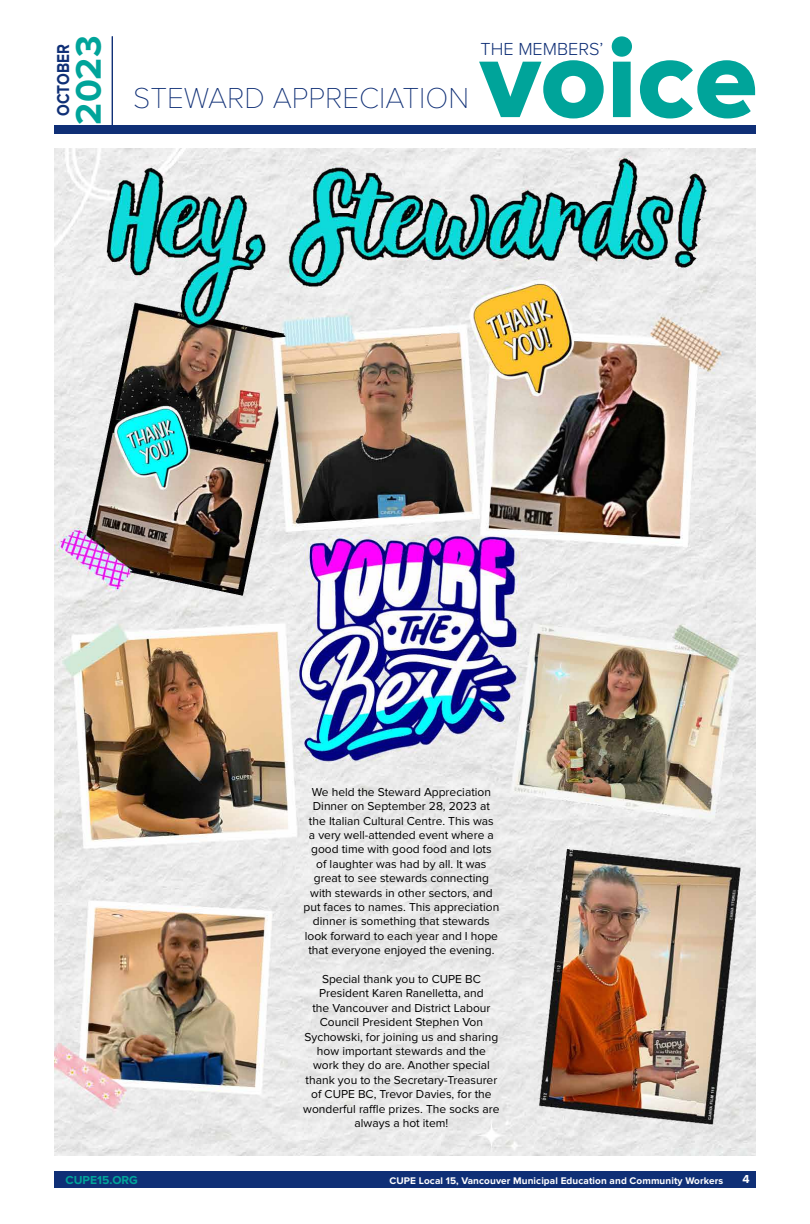
<style>
.page{position:relative;width:810px;height:1224px;background:#fff}
.page>*{position:absolute;margin:0;border:0;box-sizing:border-box;transform-origin:0 0}
.t1{font:114.8px "Proxima Nova A Extrabld";color:#00a49a}
.t2{font:700 36.9px "Proxima Nova A";color:#00a49a}
.t3{font:100 30px "Proxima Nova A";color:#0f2f76}
.t4{font:300 18.1px "Proxima Nova A";color:#0f2f76}
.t5{font:700 17.8px "Proxima Nova A";color:#0f2f76;scale:.86 1}
.t6{font:12px/14.4px "Proxima Nova";color:#000;text-align:center}
.t7{font:700 12px "Proxima Nova";color:#00a49a}
.t8{font:700 12px "Proxima Nova A";color:#fff}
.t9{font:700 10px "Proxima Nova";letter-spacing:.01em;color:#fff}
</style>
<div class="page">
<div style="left:54px;top:1171px;width:702px;height:17px;background:#0f2f76"></div>
<div style="left:54px;top:126px;width:702px;height:8px;background:#0f2f76"></div>
<hr style="left:112px;top:37px;width:1px;height:92px;background:#0f2f76">
<img style="left:54px;top:148px;width:701px;height:1007px">
<h3 class="t5" style="left:53px;top:116px;width:85px;rotate:-90deg">OCTOBER</h3>
<h2 class="t2" style="left:68px;top:125px;width:90px;rotate:-90deg">2023</h2>
<h3 class="t3" style="left:133px;top:82px;width:337px">STEWARD APPRECIATION</h3>
<h1 class="t1" style="left:480px;top:13px;width:279px">voice</h1>
<h3 class="t4" style="left:481px;top:39px;width:124px">THE MEMBERS’</h3>
<p class="t6" style="left:304px;top:785px;width:197px">We held the Steward Appreciation Dinner on September 28, 2023 at the Italian Cultural Centre. This was<br>a very well-attended event where a good time with good food and lots<br>of laughter was had by all. It was great to see stewards connecting with stewards in other sectors, and put faces to names. This appreciation dinner is something that stewards look forward to each year and I hope that everyone enjoyed the evening.</p>
<p class="t6" style="left:303px;top:972px;width:198px">Special thank you to CUPE BC<br>President Karen Ranelletta, and<br>the Vancouver and District Labour<br>Council President Stephen Von<br>Sychowski, for joining us and sharing how important stewards and the work they do are. Another special thank you to the Secretary-Treasurer of CUPE BC, Trevor Davies, for the wonderful raffle prizes. The socks are always a hot item!</p>
<p class="t7" style="left:66px;top:1173px;width:74px">CUPE15.ORG</p>
<p class="t9" style="left:390px;top:1175px;width:335px">CUPE Local 15, Vancouver Municipal Education and Community Workers</p>
<p class="t8" style="left:742px;top:1172px;width:9px">4</p>
</div>
